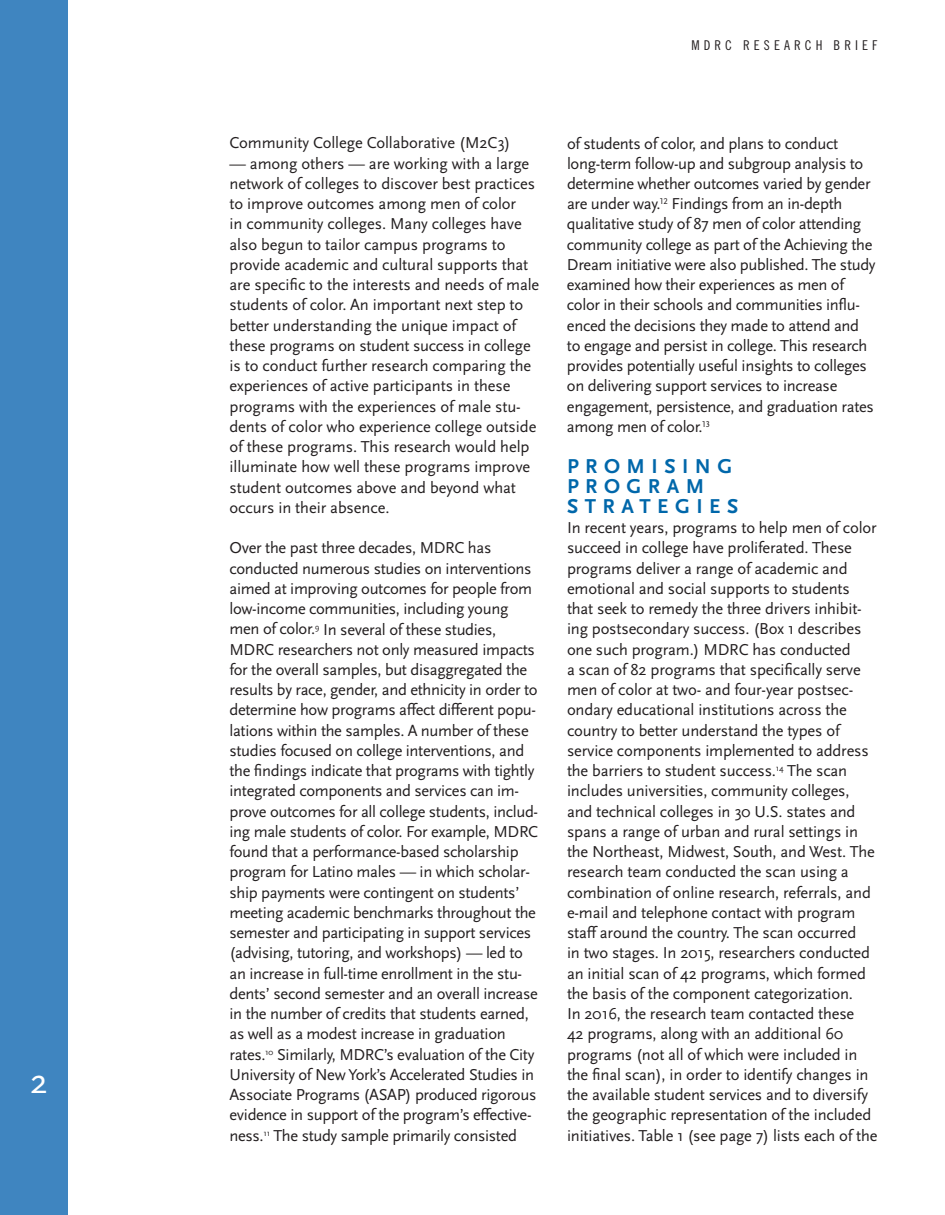
<style>
.page{position:relative;width:945px;height:1215px;background:#fff}
.page>*{position:absolute;margin:0;border:0;box-sizing:border-box;transform-origin:0 0}
.t1{font:36px "Scala Sans OT";color:#fff}
.t2{font:700 21px/20.2px "Scala Sans OT";letter-spacing:.31em;color:#0067aa}
.t3{font:16.5px/20.2px "Scala Sans OT";letter-spacing:-.01em;color:#231f20}
.t4{font:13.5px "Trade Gothic LT Std Cn 18";letter-spacing:.3em;color:#231f20}
</style>
<div class="page">
<div style="left:0;top:0;width:67px;height:1215px;background:#3f85c0"></div>
<h1 class="t1" style="left:30px;top:1062px;width:19px">2</h1>
<p class="t4" style="left:691px;top:37px;width:188px">MDRC RESEARCH BRIEF</p>
<p class="t3" style="left:229px;top:133px;width:282px">Community College Collaborative (M2C3)</p>
<p class="t3" style="left:229px;top:154px;width:311px">— among others — are working with a large network of colleges to discover best practices to improve outcomes among men of color<br>in community colleges. Many colleges have also begun to tailor campus programs to provide academic and cultural supports that are specific to the interests and needs of male students of color. An important next step to better understanding the unique impact of these programs on student success in college is to conduct further research comparing the experiences of active participants in these programs with the experiences of male stu&shy;dents of color who experience college outside of these programs. This research would help illuminate how well these programs improve student outcomes above and beyond what occurs in their absence.</p>
<p class="t3" style="left:229px;top:538px;width:310px">Over the past three decades, MDRC has conducted numerous studies on interventions aimed at improving outcomes for people from low-income communities, including young men of color.<sup>9</sup> In several of these studies, MDRC researchers not only measured impacts for the overall samples, but disaggregated the results by race, gender, and ethnicity in order to determine how programs affect different popu&shy;lations within the samples. A number of these studies focused on college interventions, and the findings indicate that programs with tightly integrated components and services can im&shy;prove outcomes for all college students, includ&shy;ing male students of color. For example, MDRC found that a performance-based scholarship program for Latino males — in which scholar&shy;ship payments were contingent on students’ meeting academic benchmarks throughout the semester and participating in support services (advising, tutoring, and workshops) — led to an increase in full-time enrollment in the stu&shy;dents’ second semester and an overall increase in the number of credits that students earned, as well as a modest increase in graduation rates.<sup>10</sup> Similarly, MDRC’s evaluation of the City University of New York’s Accelerated Studies in Associate Programs (ASAP) produced rigorous evidence in support of the program’s effective&shy;ness.<sup>11</sup> The study sample primarily consisted</p>
<p class="t3" style="left:567px;top:133px;width:310px">of students of color, and plans to conduct long-term follow-up and subgroup analysis to determine whether outcomes varied by gender are under way.<sup>12</sup> Findings from an in-depth qualitative study of 87 men of color attending community college as part of the Achieving the Dream initiative were also published. The study examined how their experiences as men of color in their schools and communities influ&shy;enced the decisions they made to attend and to engage and persist in college. This research provides potentially useful insights to colleges on delivering support services to increase engagement, persistence, and graduation rates among men of color.<sup>13</sup></p>
<p class="t2" style="left:567px;top:456px;width:173px">PROMISING<br>PROGRAM<br>STRATEGIES</p>
<p class="t3" style="left:567px;top:518px;width:312px">In recent years, programs to help men of color succeed in college have proliferated. These programs deliver a range of academic and emotional and social supports to students that seek to remedy the three drivers inhibit&shy;ing postsecondary success. (Box 1 describes one such program.) MDRC has conducted<br>a scan of 82 programs that specifically serve men of color at two- and four-year postsec&shy;ondary educational institutions across the country to better understand the types of service components implemented to address the barriers to student success.<sup>14</sup> The scan includes universities, community colleges, and technical colleges in 30 U.S. states and spans a range of urban and rural settings in the Northeast, Midwest, South, and West. The research team conducted the scan using a combination of online research, referrals, and e-mail and telephone contact with program staff around the country. The scan occurred<br>in two stages. In 2015, researchers conducted an initial scan of 42 programs, which formed the basis of the component categorization.<br>In 2016, the research team contacted these<br>42 programs, along with an additional 60 programs (not all of which were included in the final scan), in order to identify changes in the available student services and to diversify the geographic representation of the included initiatives. Table 1 (see page 7) lists each of the</p>
</div>
